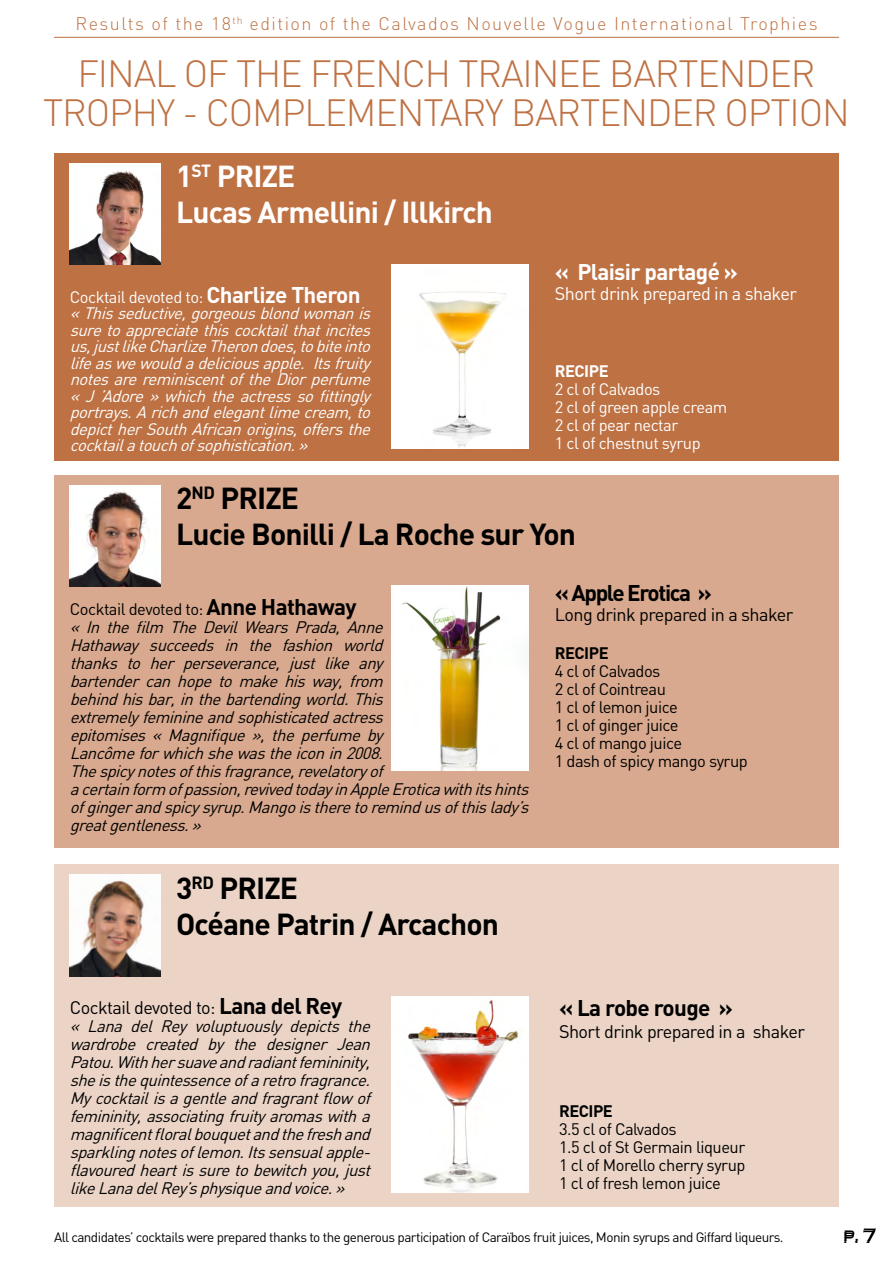
<style>
.page{position:relative;width:893px;height:1263px;background:#fff}
.page>*{position:absolute;margin:0;border:0;box-sizing:border-box;transform-origin:0 0}
.t1{font:300 37.5px "DIN";letter-spacing:-.03em;color:#be7143}
.t2{font:700 30px "DIN";letter-spacing:-.03em;color:#000}
.t3{font:700 30px "DIN";letter-spacing:-.03em;color:#fff}
.t4{font:300 24px "Copperplate";color:#000}
.t5{font:700 22.5px "DIN";letter-spacing:-.03em;color:#fff}
.t6{font:700 22.5px "DIN";letter-spacing:-.06em;color:#000}
.t7{font:700 22.5px "DIN";letter-spacing:-.03em;color:#000}
.t8{font:18px "DIN";letter-spacing:-.03em;color:#000}
.t9{font:300 18px "DIN";letter-spacing:.08em;color:#be7143}
.t10{font:18px "DIN";letter-spacing:-.03em;color:#fff}
.t11{font:italic 16.5px/18px "DIN";color:#000;text-align:justify}
.t12{font:italic 16.5px/16.5px "DIN";color:#fff;text-align:justify}
.t13{font:16.5px "DIN";letter-spacing:-.03em;color:#000}
.t14{font:16.5px "DIN";letter-spacing:-.03em;color:#fff}
.t15{font:700 16.5px "DIN";letter-spacing:-.03em;color:#000}
.t16{font:700 16.5px "DIN";letter-spacing:-.03em;color:#fff}
.t17{font:13.5px "DIN";letter-spacing:-.04em;color:#000}
.s1{font-weight:700;font-size:22.5px}
</style>
<div class="page">
<hr style="left:54px;top:37px;width:785px;height:1px;background:#be7143">
<div style="left:54px;top:864px;width:785px;height:343px;background:#ebd4c6"></div>
<div style="left:54px;top:153px;width:785px;height:308px;background:#be7143"></div>
<img style="left:70px;top:874px;width:91px;height:102px">
<img style="left:70px;top:163px;width:91px;height:102px">
<img style="left:391px;top:996px;width:137px;height:196px">
<img style="left:391px;top:264px;width:137px;height:185px">
<div style="left:54px;top:475px;width:785px;height:372px;background:#d8a98e"></div>
<img style="left:70px;top:485px;width:91px;height:102px">
<img style="left:391px;top:585px;width:137px;height:185px">
<p class="t9" style="left:75px;top:12px;width:744px">Results of the 18<sup>th</sup> edition of the Calvados Nouvelle Vogue International Trophies</p>
<p class="t1" style="left:77px;top:51px;width:740px">FINAL OF THE FRENCH TRAINEE BARTENDER</p>
<p class="t1" style="left:43px;top:90px;width:808px">TROPHY - COMPLEMENTARY BARTENDER OPTION</p>
<p class="t3" style="left:176px;top:157px;width:121px">1<sup>ST</sup> PRIZE</p>
<p class="t3" style="left:176px;top:193px;width:318px">Lucas Armellini / Illkirch</p>
<p class="t5" style="left:555px;top:257px;width:185px">« Plaisir partagé »</p>
<p class="t10" style="left:555px;top:282px;width:244px">Short drink prepared in a shaker</p>
<p class="t14" style="left:70px;top:286px;width:292px">Cocktail devoted to: <span class="s1">Charlize Theron</span></p>
<p class="t12" style="left:70px;top:304px;width:307px">«Thisseductive,gorgeousblondwomanis suretoappreciatethiscocktailthatincites us,justlikeCharlizeTherondoes,tobiteinto lifeaswewouldadeliciousapple. Itsfruity notesarereminiscentoftheDiorperfume «J’Adore»whichtheactresssofittingly portrays.Arichandelegantlimecream,to depictherSouthAfricanorigins,offersthe cocktailatouchofsophistication.»</p>
<p class="t2" style="left:176px;top:479px;width:124px">2<sup>ND</sup> PRIZE</p>
<p class="t2" style="left:176px;top:515px;width:401px">Lucie Bonilli / La Roche sur Yon</p>
<p class="t6" style="left:555px;top:578px;width:159px">« Apple Erotica »</p>
<p class="t8" style="left:555px;top:603px;width:240px">Long drink prepared in a shaker</p>
<p class="t15" style="left:555px;top:642px;width:55px">RECIPE</p>
<p class="t13" style="left:555px;top:660px;width:107px">4 cl of Calvados</p>
<p class="t13" style="left:555px;top:678px;width:113px">2 cl of Cointreau</p>
<p class="t13" style="left:555px;top:696px;width:125px">1 cl of lemon juice</p>
<p class="t13" style="left:555px;top:714px;width:125px">1 cl of ginger juice</p>
<p class="t13" style="left:555px;top:732px;width:129px">4 cl of mango juice</p>
<p class="t13" style="left:555px;top:750px;width:195px">1 dash of spicy mango syrup</p>
<p class="t16" style="left:555px;top:360px;width:55px">RECIPE</p>
<p class="t14" style="left:555px;top:379px;width:107px">2 cl of Calvados</p>
<p class="t14" style="left:555px;top:397px;width:174px">2 cl of green apple cream</p>
<p class="t14" style="left:555px;top:415px;width:125px">2 cl of pear nectar</p>
<p class="t14" style="left:555px;top:433px;width:147px">1 cl of chestnut syrup</p>
<p class="t13" style="left:70px;top:599px;width:288px">Cocktail devoted to: <span class="s1">Anne Hathaway</span></p>
<p class="t11" style="left:70px;top:618px;width:465px;text-align:left">« In the film The Devil Wears Prada, Anne<br>Hathaway succeeds in the fashion world<br>thanks to her perseverance, just like any<br>bartender can hope to make his way, from behindhisbar,inthebartendingworld.This extremelyfeminineandsophisticatedactress<br>epitomises « Magnifique », the perfume by Lancômeforwhichshewastheiconin2008.<br>Thespicynotesofthisfragrance,revelatoryof<br>acertainform ofpassion,revivedtodayinAppleEroticawithitshints ofgingerandspicysyrup.Mangoistheretoremindusofthislady’s greatgentleness.»</p>
<p class="t2" style="left:176px;top:868px;width:123px">3<sup>RD</sup> PRIZE</p>
<p class="t2" style="left:176px;top:904px;width:324px">Océane Patrin / Arcachon</p>
<p class="t8" style="left:70px;top:996px;width:274px">Cocktail devoted to: <span class="s1">Lana del Rey</span></p>
<p class="t11" style="left:70px;top:1017px;width:307px">« Lana del Rey voluptuously depicts the wardrobe created by the designer Jean Patou.Withhersuaveandradiantfemininity, sheisthequintessenceofaretrofragrance.<br>Mycocktailisagentleandfragrantflow of femininity,associatingfruityaromaswitha magnificentfloralbouquetandthefreshand sparklingnotesoflemon.Itssensualapple&shy;flavouredheartissuretobewitchyou,just likeLanadelRey’sphysiqueandvoice.»</p>
<p class="t7" style="left:559px;top:993px;width:175px">« La robe rouge »</p>
<p class="t8" style="left:559px;top:1020px;width:248px">Short drink prepared in a shaker</p>
<p class="t15" style="left:559px;top:1101px;width:55px">RECIPE</p>
<p class="t13" style="left:559px;top:1119px;width:119px">3.5 cl of Calvados</p>
<p class="t13" style="left:559px;top:1137px;width:188px">1.5 cl of St Germain liqueur</p>
<p class="t13" style="left:559px;top:1155px;width:188px">1 cl of Morello cherry syrup</p>
<p class="t13" style="left:559px;top:1173px;width:163px">1 cl of fresh lemon juice</p>
<p class="t17" style="left:54px;top:1229px;width:731px">All candidates’ cocktails were prepared thanks to the generous participation of Caraïbos fruit juices, Monin syrups and Giffard liqueurs.</p>
<h3 class="t4" style="left:842px;top:1221px;width:37px">p. 7</h3>
</div>
